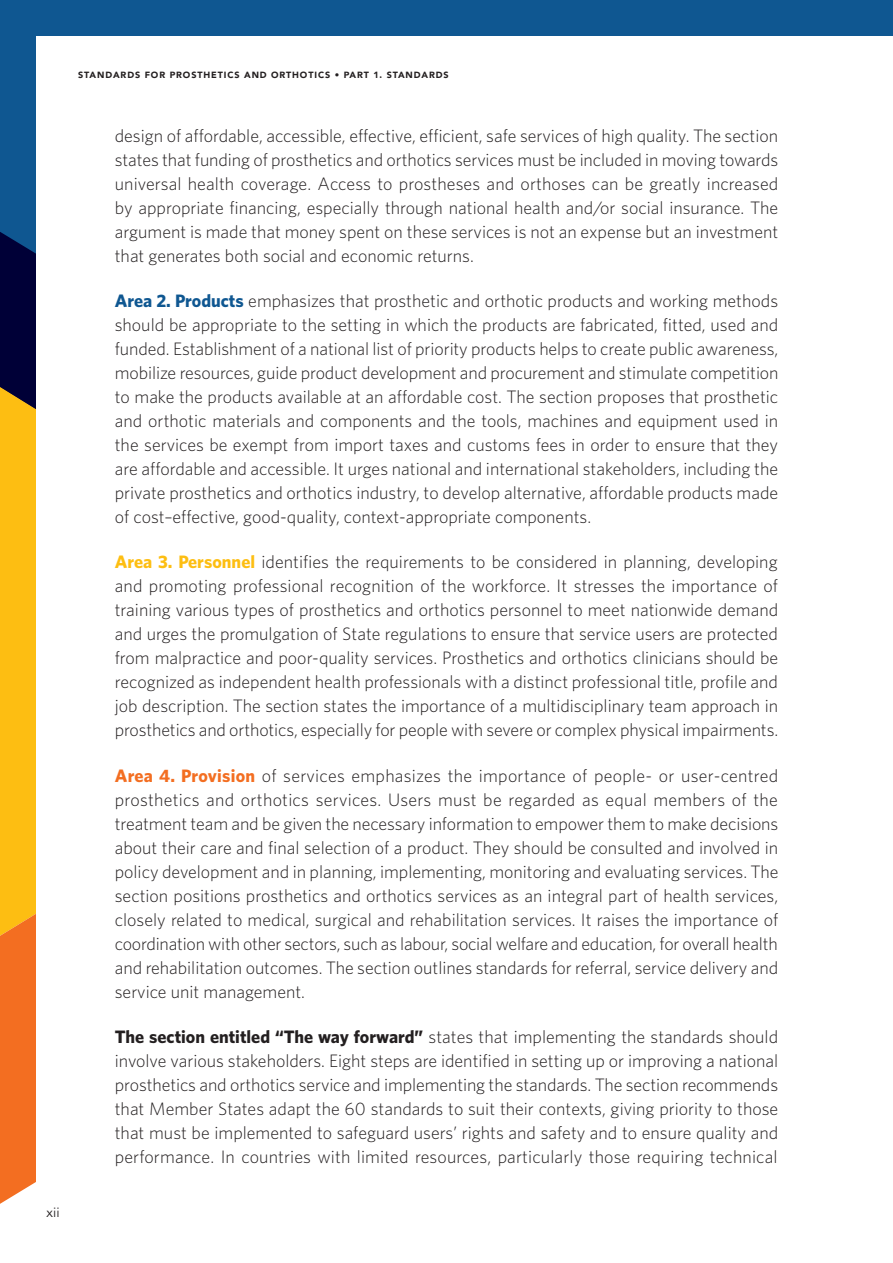
<style>
.page{position:relative;width:893px;height:1263px;background:#fff}
.page>*{position:absolute;margin:0;border:0;box-sizing:border-box;transform-origin:0 0}
.t1{font:300 18px/24px "Whitney HTF";color:#231f20;text-align:justify}
.t2{font:13.5px "Avenir";color:#231f20}
.t3{font:900 9px "Avenir";letter-spacing:.1em;color:#231f20}
.s1{font-weight:700;color:#0f5791}
.s2{font-weight:700;color:#fdbe12}
.s3{font-weight:700;color:#f36e21}
.s4{font-weight:700}
</style>
<div class="page">
<div style="left:0;top:0;width:893px;height:231px;background:#0f5791"></div>
<div style="left:0;top:387px;width:36px;height:276px;background:#fdbe12"></div>
<svg style="left:0;top:663px;width:36px;height:541px;background:#f8971d"></svg>
<div style="left:36px;top:36px;width:857px;height:1191px;background:#fff"></div>
<p class="t3" style="left:78px;top:67px;width:372px">STANDARDS FOR PROSTHETICS AND ORTHOTICS • PART 1. STANDARDS</p>
<p class="t2" style="left:47px;top:1204px;width:14px">xii</p>
<p class="t1" style="left:115px;top:123px;width:665px">design of affordable, accessible, effective, efficient, safe services of high quality. The section states that funding of prosthetics and orthotics services must be included in moving towards universal health coverage. Access to prostheses and orthoses can be greatly increased by appropriate financing, especially through national health and/or social insurance. The argument is made that money spent on these services is not an expense but an investment that generates both social and economic returns.</p>
<p class="t1" style="left:115px;top:289px;width:665px"><span class="s1">Area 2. Products</span> emphasizes that prosthetic and orthotic products and working methods should be appropriate to the setting in which the products are fabricated, fitted, used and funded. Establishment of a national list of priority products helps to create public awareness, mobilize resources, guide product development and procurement and stimulate competition to make the products available at an affordable cost. The section proposes that prosthetic and orthotic materials and components and the tools, machines and equipment used in the services be exempt from import taxes and customs fees in order to ensure that they are affordable and accessible. It urges national and international stakeholders, including the private prosthetics and orthotics industry, to develop alternative, affordable products made of cost–effective, good-quality, context-appropriate components.</p>
<p class="t1" style="left:115px;top:550px;width:665px"><span class="s2">Area 3. Personnel</span> identifies the requirements to be considered in planning, developing and promoting professional recognition of the workforce. It stresses the importance of training various types of prosthetics and orthotics personnel to meet nationwide demand and urges the promulgation of State regulations to ensure that service users are protected from malpractice and poor-quality services. Prosthetics and orthotics clinicians should be recognized as independent health professionals with a distinct professional title, profile and job description. The section states the importance of a multidisciplinary team approach in prosthetics and orthotics, especially for people with severe or complex physical impairments.</p>
<p class="t1" style="left:115px;top:763px;width:665px"><span class="s3">Area 4. Provision</span> of services emphasizes the importance of people- or user-centred prosthetics and orthotics services. Users must be regarded as equal members of the treatment team and be given the necessary information to empower them to make decisions about their care and final selection of a product. They should be consulted and involved in policy development and in planning, implementing, monitoring and evaluating services. The section positions prosthetics and orthotics services as an integral part of health services, closely related to medical, surgical and rehabilitation services. It raises the importance of coordination with other sectors, such as labour, social welfare and education, for overall health and rehabilitation outcomes. The section outlines standards for referral, service delivery and service unit management.</p>
<p class="t1" style="left:115px;top:1024px;width:665px"><span class="s4">The section entitled “The way forward”</span> states that implementing the standards should involve various stakeholders. Eight steps are identified in setting up or improving a national prosthetics and orthotics service and implementing the standards. The section recommends that Member States adapt the 60 standards to suit their contexts, giving priority to those that must be implemented to safeguard users’ rights and safety and to ensure quality and performance. In countries with limited resources, particularly those requiring technical</p>
</div>
